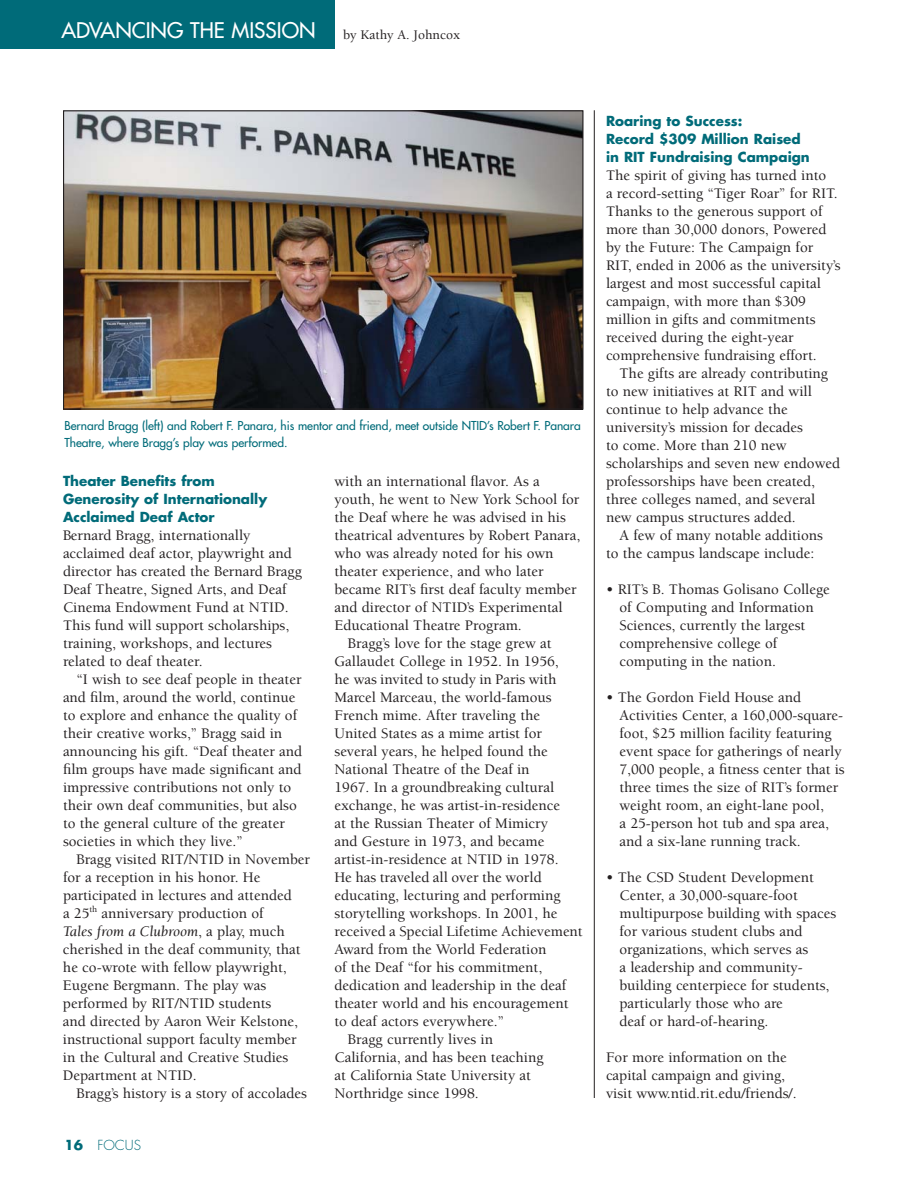
<style>
.page{position:relative;width:918px;height:1188px;background:#fff}
.page>*{position:absolute;margin:0;border:0;box-sizing:border-box;transform-origin:0 0}
.t1{font:21px "Futura";color:#fff}
.t2{font:500 15px/18px "Berkeley";color:#231f20}
.t3{font:700 13.5px/18px "Futura";color:#006b79}
.t4{font:500 13.5px "Berkeley";color:#231f20}
.t5{font:300 13.5px "Futura";color:#006b79}
.t6{font:12px/16.5px "Futura";letter-spacing:-.005em;color:#006b79}
.s1{font-weight:400;font-style:italic}
.s2{font-weight:700}
</style>
<div class="page">
<hr style="left:594px;top:110px;width:1px;height:988px;background:#231f20">
<img style="left:65px;top:112px;width:517px;height:296px">
<div style="left:63px;top:110px;width:521px;height:300px;border:1px solid #231f20"></div>
<div style="left:0;top:0;width:334px;height:49px;background:#006b79"></div>
<h1 class="t1" style="left:61px;top:20px;width:256px">ADVANCING THE MISSION</h1>
<p class="t4" style="left:343px;top:30px;width:119px">by Kathy A. Johncox</p>
<p class="t6" style="left:64px;top:418px;width:518px">Bernard Bragg (left) and Robert F. Panara, his mentor and friend, meet outside NTID’s Robert F. Panara<br>Theatre, where Bragg’s play was performed.</p>
<p class="t3" style="left:63px;top:473px;width:206px">Theater Benefits from<br>Generosity of Internationally<br>Acclaimed Deaf Actor</p>
<p class="t2" style="left:63px;top:528px;width:240px">Bernard Bragg, internationally acclaimed deaf actor, playwright and director has created the Bernard Bragg Deaf Theatre, Signed Arts, and Deaf Cinema Endowment Fund at NTID.<br>This fund will support scholarships, training, workshops, and lectures related to deaf theater.</p>
<p class="t2" style="left:63px;top:672px;width:241px;text-indent:14px">“I wish to see deaf people in theater and film, around the world, continue to explore and enhance the quality of their creative works,” Bragg said in announcing his gift. “Deaf theater and film groups have made significant and impressive contributions not only to their own deaf communities, but also to the general culture of the greater societies in which they live.”</p>
<p class="t2" style="left:63px;top:852px;width:249px;text-indent:14px">Bragg visited RIT/NTID in November for a reception in his honor. He participated in lectures and attended<br>a 25<sup>th</sup> anniversary production of<br><span class="s1">Tales from a Clubroom</span>, a play, much cherished in the deaf community, that he co-wrote with fellow playwright, Eugene Bergmann. The play was performed by RIT/NTID students<br>and directed by Aaron Weir Kelstone, instructional support faculty member in the Cultural and Creative Studies Department at NTID.</p>
<p class="t2" style="left:76px;top:1086px;width:232px">Bragg’s history is a story of accolades</p>
<p class="t5" style="left:64px;top:1139px;width:78px"><span class="s2">16</span> FOCUS</p>
<p class="t2" style="left:334px;top:474px;width:207px">with an international flavor. As a</p>
<p class="t2" style="left:334px;top:492px;width:247px">youth, he went to New York School for</p>
<p class="t2" style="left:334px;top:510px;width:233px">the Deaf where he was advised in his</p>
<p class="t2" style="left:334px;top:528px;width:247px">theatrical adventures by Robert Panara,</p>
<p class="t2" style="left:334px;top:546px;width:221px">who was already noted for his own</p>
<p class="t2" style="left:334px;top:564px;width:211px">theater experience, and who later</p>
<p class="t2" style="left:334px;top:582px;width:244px">became RIT’s first deaf faculty member</p>
<p class="t2" style="left:334px;top:600px;width:230px">and director of NTID’s Experimental</p>
<p class="t2" style="left:334px;top:618px;width:189px">Educational Theatre Program.</p>
<p class="t2" style="left:348px;top:636px;width:205px">Bragg’s love for the stage grew at</p>
<p class="t2" style="left:334px;top:654px;width:226px">Gallaudet College in 1952. In 1956,</p>
<p class="t2" style="left:334px;top:672px;width:224px">he was invited to study in Paris with</p>
<p class="t2" style="left:334px;top:690px;width:219px">Marcel Marceau, the world-famous</p>
<p class="t2" style="left:334px;top:708px;width:207px">French mime. After traveling the</p>
<p class="t2" style="left:334px;top:726px;width:209px">United States as a mime artist for</p>
<p class="t2" style="left:334px;top:744px;width:215px">several years, he helped found the</p>
<p class="t2" style="left:334px;top:762px;width:197px">National Theatre of the Deaf in</p>
<p class="t2" style="left:334px;top:780px;width:221px">1967. In a groundbreaking cultural</p>
<p class="t2" style="left:334px;top:798px;width:227px">exchange, he was artist-in-residence</p>
<p class="t2" style="left:334px;top:816px;width:215px">at the Russian Theater of Mimicry</p>
<p class="t2" style="left:334px;top:834px;width:211px">and Gesture in 1973, and became</p>
<p class="t2" style="left:334px;top:852px;width:226px">artist-in-residence at NTID in 1978.</p>
<p class="t2" style="left:334px;top:870px;width:209px">He has traveled all over the world</p>
<p class="t2" style="left:334px;top:888px;width:228px">educating, lecturing and performing</p>
<p class="t2" style="left:334px;top:906px;width:224px">storytelling workshops. In 2001, he</p>
<p class="t2" style="left:334px;top:924px;width:250px">received a Special Lifetime Achievement</p>
<p class="t2" style="left:334px;top:942px;width:214px">Award from the World Federation</p>
<p class="t2" style="left:334px;top:960px;width:209px">of the Deaf “for his commitment,</p>
<p class="t2" style="left:334px;top:978px;width:233px">dedication and leadership in the deaf</p>
<p class="t2" style="left:334px;top:996px;width:235px">theater world and his encouragement</p>
<p class="t2" style="left:334px;top:1014px;width:171px">to deaf actors everywhere.”</p>
<p class="t2" style="left:348px;top:1032px;width:147px">Bragg currently lives in</p>
<p class="t2" style="left:334px;top:1050px;width:211px">California, and has been teaching</p>
<p class="t2" style="left:334px;top:1068px;width:198px">at California State University at</p>
<p class="t2" style="left:334px;top:1086px;width:146px">Northridge since 1998.</p>
<p class="t3" style="left:606px;top:113px;width:205px">Roaring to Success:<br>Record $309 Million Raised in RIT Fundraising Campaign</p>
<p class="t2" style="left:606px;top:168px;width:236px">The spirit of giving has turned into<br>a record-setting “Tiger Roar” for RIT.<br>Thanks to the generous support of more than 30,000 donors, Powered by the Future: The Campaign for RIT, ended in 2006 as the university’s largest and most successful capital campaign, with more than $309 million in gifts and commitments received during the eight-year comprehensive fundraising effort.</p>
<p class="t2" style="left:606px;top:366px;width:236px;text-indent:14px">The gifts are already contributing to new initiatives at RIT and will continue to help advance the university’s mission for decades<br>to come. More than 210 new scholarships and seven new endowed professorships have been created, three colleges named, and several new campus structures added.</p>
<p class="t2" style="left:606px;top:528px;width:219px;text-indent:14px">A few of many notable additions to the campus landscape include:</p>
<p class="t2" style="left:620px;top:582px;width:212px;text-indent:-14px">• RIT’s B. Thomas Golisano College of Computing and Information<br>Sciences, currently the largest comprehensive college of computing in the nation.</p>
<p class="t2" style="left:620px;top:690px;width:227px;text-indent:-14px">• The Gordon Field House and Activities Center, a 160,000-square&shy;foot, $25 million facility featuring event space for gatherings of nearly 7,000 people, a fitness center that is three times the size of RIT’s former weight room, an eight-lane pool,<br>a 25-person hot tub and spa area, and a six-lane running track.</p>
<p class="t2" style="left:620px;top:870px;width:218px;text-indent:-14px">• The CSD Student Development<br>Center, a 30,000-square-foot multipurpose building with spaces for various student clubs and organizations, which serves as<br>a leadership and community&shy;building centerpiece for students, particularly those who are<br>deaf or hard-of-hearing.</p>
<p class="t2" style="left:606px;top:1050px;width:192px">For more information on the capital campaign and giving, visit www.ntid.rit.edu/friends/.</p>
</div>
